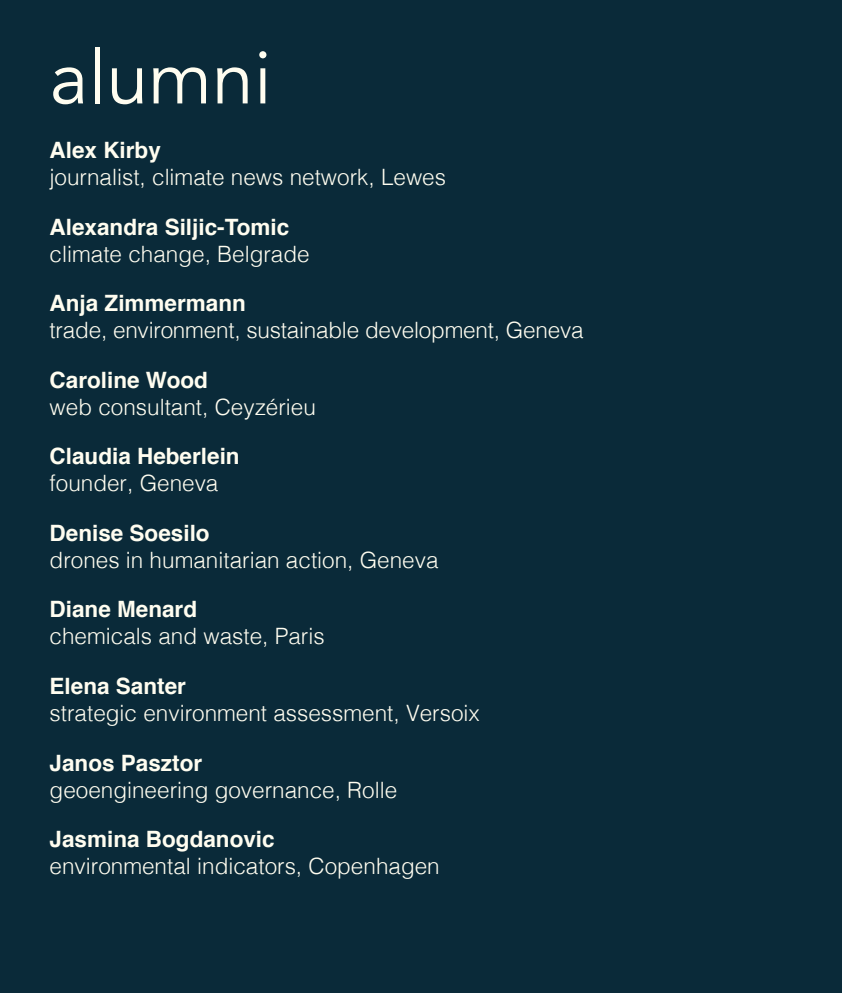
<style>
.page{position:relative;width:842px;height:993px;background:#fff}
.page>*{position:absolute;margin:0;border:0;box-sizing:border-box;transform-origin:0 0}
.t1{font:75px "Avenir";color:#fffdf0}
.t2{font:300 22.5px "Helvetica";color:#fffdf0}
.t3{font:700 22.5px "Helvetica";color:#fffdf0}
</style>
<div class="page">
<div style="left:0;top:0;width:842px;height:992px;background:#0a2a39"></div>
<h1 class="t1" style="left:50px;top:33px;width:224px">alumni</h1>
<p class="t3" style="left:50px;top:132px;width:113px">Alex Kirby</p>
<p class="t2" style="left:50px;top:158px;width:398px">journalist, climate news network, Lewes</p>
<p class="t3" style="left:50px;top:208px;width:241px">Alexandra Siljic-Tomic</p>
<p class="t2" style="left:50px;top:234px;width:262px">climate change, Belgrade</p>
<p class="t3" style="left:50px;top:285px;width:198px">Anja Zimmermann</p>
<p class="t2" style="left:50px;top:311px;width:535px">trade, environment, sustainable development, Geneva</p>
<p class="t3" style="left:50px;top:361px;width:160px">Caroline Wood</p>
<p class="t2" style="left:50px;top:387px;width:268px">web consultant, Ceyzérieu</p>
<p class="t3" style="left:50px;top:438px;width:192px">Claudia Heberlein</p>
<p class="t2" style="left:50px;top:464px;width:170px">founder, Geneva</p>
<p class="t3" style="left:50px;top:514px;width:162px">Denise Soesilo</p>
<p class="t2" style="left:50px;top:540px;width:390px">drones in humanitarian action, Geneva</p>
<p class="t3" style="left:50px;top:591px;width:149px">Diane Menard</p>
<p class="t2" style="left:50px;top:617px;width:277px">chemicals and waste, Paris</p>
<p class="t3" style="left:50px;top:667px;width:138px">Elena Santer</p>
<p class="t2" style="left:50px;top:693px;width:432px">strategic environment assessment, Versoix</p>
<p class="t3" style="left:50px;top:744px;width:154px">Janos Pasztor</p>
<p class="t2" style="left:50px;top:770px;width:349px">geoengineering governance, Rolle</p>
<p class="t3" style="left:50px;top:820px;width:227px">Jasmina Bogdanovic</p>
<p class="t2" style="left:50px;top:846px;width:392px">environmental indicators, Copenhagen</p>
</div>
